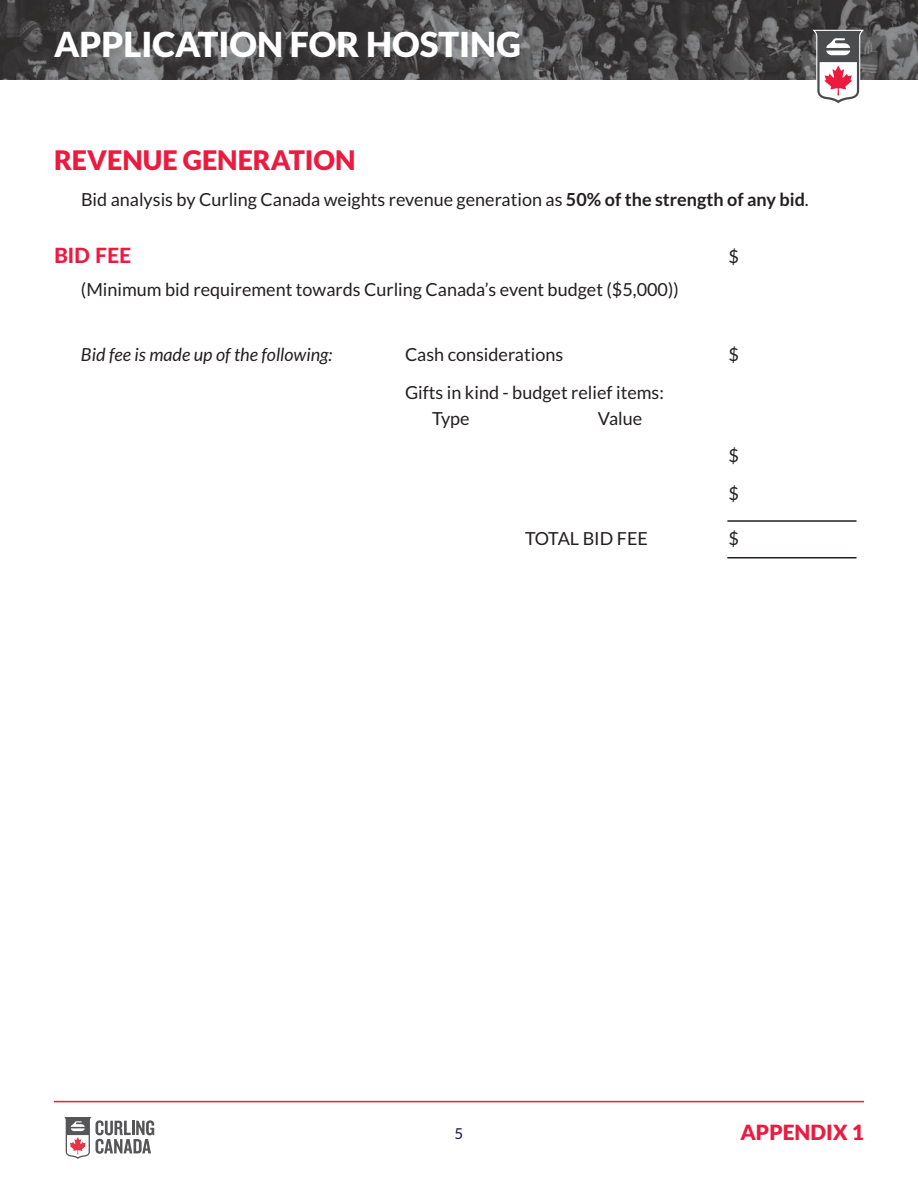
<style>
.page{position:relative;width:918px;height:1188px;background:#fff}
.page>*{position:absolute;margin:0;border:0;box-sizing:border-box;transform-origin:0 0}
.t1{font:900 34.5px "Lato";color:#fff}
.t2{font:900 27px "Lato";color:#ed1a40}
.t3{font:900 21px "Lato";color:#ed1a40}
.t4{font:800 21px "Lato";color:#ed1a40}
.t5{font:18px/25.8px "Lato";color:#231f20}
.t6{font:italic 18px "Lato";color:#231f20}
.t7{font:15px "Lato";color:#1a0e60}
.s1{font-weight:700}
</style>
<div class="page">
<img style="left:0;top:0;width:918px;height:80px">
<svg style="left:64px;top:1117px;width:90px;height:42px"></svg>
<hr style="left:54px;top:1101px;width:810px;height:1px;background:#ed1a40">
<svg style="left:813px;top:30px;width:51px;height:74px"></svg>
<hr style="left:727px;top:520px;width:130px;height:2px;background:#231f20">
<hr style="left:727px;top:557px;width:130px;height:1px;background:#231f20">
<h1 class="t1" style="left:54px;top:25px;width:468px">APPLICATION FOR HOSTING</h1>
<h2 class="t2" style="left:54px;top:145px;width:303px">REVENUE GENERATION</h2>
<p class="t5" style="left:81px;top:187px;width:729px">Bid analysis by Curling Canada weights revenue generation as <span class="s1">50% of the strength of any bid</span>.</p>
<p class="t4" style="left:54px;top:243px;width:79px">BID FEE</p>
<p class="t5" style="left:729px;top:243px;width:12px">$</p>
<p class="t5" style="left:81px;top:277px;width:599px">(Minimum bid requirement towards Curling Canada’s event budget ($5,000))</p>
<p class="t6" style="left:81px;top:344px;width:253px">Bid fee is made up of the following:</p>
<p class="t5" style="left:405px;top:342px;width:160px">Cash considerations</p>
<p class="t5" style="left:729px;top:342px;width:12px">$</p>
<p class="t5" style="left:432px;top:380px;width:233px;text-indent:-27px">Gifts in kind - budget relief items:<br>Type</p>
<p class="t5" style="left:598px;top:405px;width:46px">Value</p>
<p class="t5" style="left:729px;top:437px;width:12px;line-height:37.8px">$ $</p>
<p class="t5" style="left:525px;top:526px;width:124px">TOTAL BID FEE</p>
<p class="t5" style="left:729px;top:526px;width:12px">$</p>
<p class="t7" style="left:455px;top:1125px;width:10px">5</p>
<p class="t3" style="left:740px;top:1121px;width:125px">APPENDIX 1</p>
</div>
